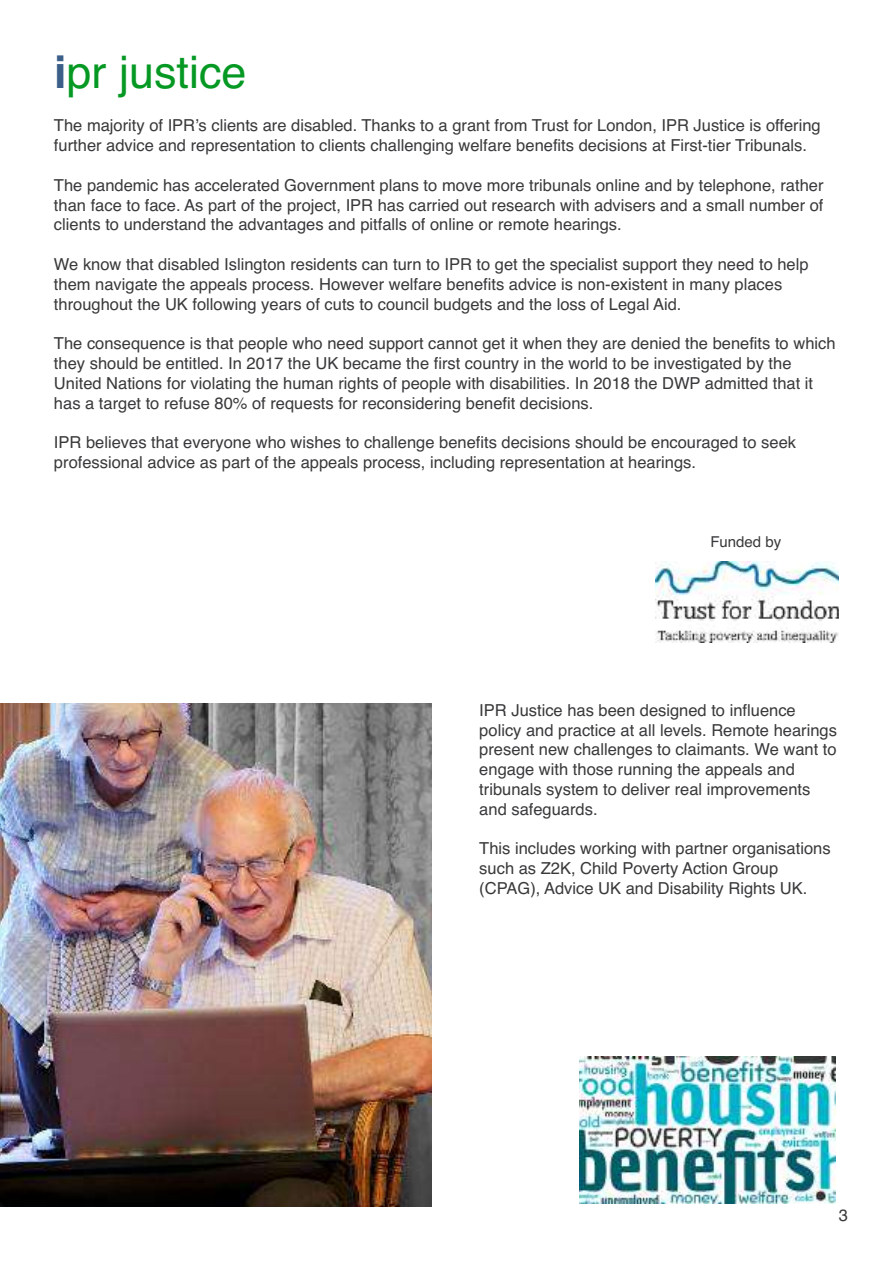
<style>
.page{position:relative;width:893px;height:1263px;background:#fff}
.page>*{position:absolute;margin:0;border:0;box-sizing:border-box;transform-origin:0 0}
.t1{font:45px "Helvetica";color:#059923}
.t2{font:16.5px/19.8px "Helvetica";color:#39383a}
.t3{font:15px "Helvetica";color:#39383a}
.s1{font-weight:700;color:#3b5f88}
</style>
<div class="page">
<img style="left:0;top:703px;width:431px;height:504px">
<img style="left:579px;top:1056px;width:256px;height:147px">
<img style="left:655px;top:561px;width:184px;height:81px">
<h1 class="t1" style="left:54px;top:46px;width:194px"><span class="s1">i</span>pr justice</h1>
<p class="t2" style="left:54px;top:116px;width:768px">The majority of IPR’s clients are disabled. Thanks to a grant from Trust for London, IPR Justice is offering further advice and representation to clients challenging welfare benefits decisions at First-tier Tribunals.</p>
<p class="t2" style="left:54px;top:175px;width:771px;text-align:justify">The pandemic has accelerated Government plans to move more tribunals online and by telephone, rather than face to face. As part of the project, IPR has carried out research with advisers and a small number of clients to understand the advantages and pitfalls of online or remote hearings.</p>
<p class="t2" style="left:54px;top:254px;width:756px">We know that disabled Islington residents can turn to IPR to get the specialist support they need to help them navigate the appeals process. However welfare benefits advice is non-existent in many places throughout the UK following years of cuts to council budgets and the loss of Legal Aid.</p>
<p class="t2" style="left:54px;top:334px;width:783px">The consequence is that people who need support cannot get it when they are denied the benefits to which they should be entitled. In 2017 the UK became the first country in the world to be investigated by the United Nations for violating the human rights of people with disabilities. In 2018 the DWP admitted that it has a target to refuse 80% of requests for reconsidering benefit decisions.</p>
<p class="t2" style="left:54px;top:433px;width:744px">IPR believes that everyone who wishes to challenge benefits decisions should be encouraged to seek professional advice as part of the appeals process, including representation at hearings.</p>
<p class="t3" style="left:710px;top:533px;width:72px">Funded by</p>
<p class="t2" style="left:479px;top:700px;width:359px">IPR Justice has been designed to influence policy and practice at all levels. Remote hearings present new challenges to claimants. We want to engage with those running the appeals and tribunals system to deliver real improvements and safeguards.</p>
<p class="t2" style="left:479px;top:839px;width:353px">This includes working with partner organisations such as Z2K, Child Poverty Action Group (CPAG), Advice UK and Disability Rights UK.</p>
<p class="t2" style="left:839px;top:1206px;width:11px">3</p>
</div>
